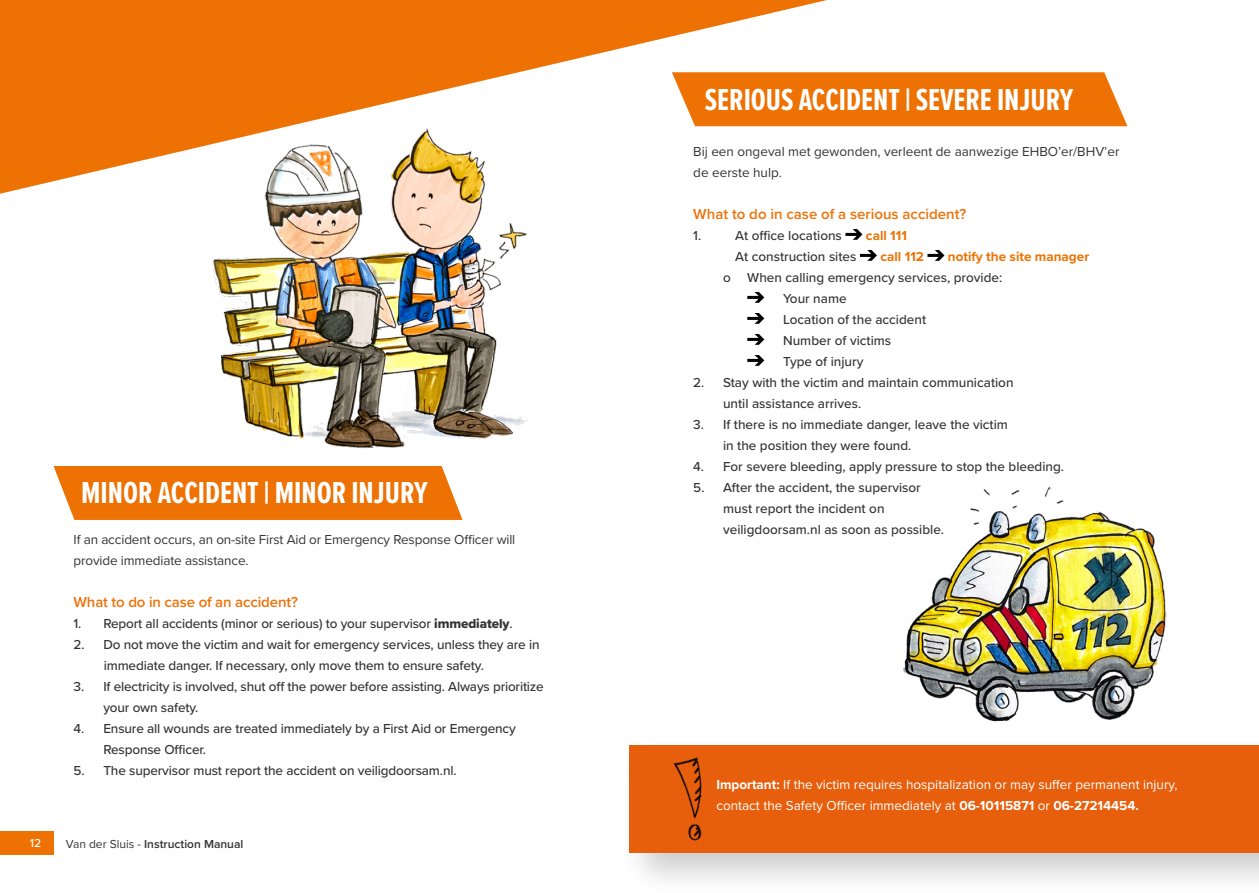
<style>
.page{position:relative;width:1259px;height:893px;background:#fff}
.page>*{position:absolute;margin:0;border:0;box-sizing:border-box;transform-origin:0 0}
.t1{font:700 31.5px "Proxima Nova Ex Cn";color:#fff}
.t2{font:600 15px "Proxima Nova";color:#ee7209}
.t3{font:500 13.5px/21px "Proxima Nova";color:#343434}
.t4{font:13.5px/21px "Proxima Nova";letter-spacing:-.01em;color:#343434}
.t5{font:13.5px/21px "Proxima Nova";color:#fff}
.t6{font:700 13.5px "Proxima Nova";color:#ee7203}
.t7{font:600 12px "Proxima Nova";color:#343434}
.t8{font:500 12px "Proxima Nova";color:#fff}
.s1{font-family:"Proxima Nova Extrabld";font-weight:400}
.s2{font-weight:400}
.s3{font-weight:700}
</style>
<div class="page">
<div style="left:54px;top:466px;width:408px;height:54px;background:#ee7203"></div>
<svg style="left:845px;top:229px;width:17px;height:11px"></svg>
<svg style="left:860px;top:250px;width:17px;height:11px"></svg>
<svg style="left:927px;top:250px;width:17px;height:11px"></svg>
<svg style="left:747px;top:292px;width:17px;height:11px"></svg>
<svg style="left:747px;top:313px;width:17px;height:11px"></svg>
<svg style="left:747px;top:334px;width:17px;height:11px"></svg>
<svg style="left:747px;top:355px;width:17px;height:11px"></svg>
<div style="left:827px;top:72px;width:300px;height:54px;background:#ee7203"></div>
<svg style="left:0;top:0;width:827px;height:194px;fill:#ee7203"></svg>
<img style="left:192px;top:113px;width:378px;height:363px">
<div style="left:619px;top:736px;width:640px;height:157px;background:#000;opacity:.2"></div>
<div style="left:629px;top:746px;width:630px;height:107px;background:#e75f0d"></div>
<img style="left:836px;top:486px;width:404px;height:401px">
<img style="left:638px;top:736px;width:108px;height:145px">
<div style="left:0;top:831px;width:54px;height:24px;background:#ee7203"></div>
<h1 class="t1" style="left:81px;top:470px;width:348px">MINOR ACCIDENT | MINOR INJURY</h1>
<p class="t4" style="left:74px;top:528px;width:443px">If an accident occurs, an on-site First Aid or Emergency Response Officer will provide immediate assistance.</p>
<p class="t2" style="left:74px;top:591px;width:226px">What to do in case of an accident?</p>
<p class="t3" style="left:74px;top:612px;width:440px">1. Report all accidents (minor or serious) to your supervisor <span class="s1">immediately</span>.</p>
<p class="t3" style="left:104px;top:633px;width:437px;text-indent:-30px">2. Do not move the victim and wait for emergency services, unless they are in immediate danger. If necessary, only move them to ensure safety.</p>
<p class="t3" style="left:103px;top:675px;width:442px;text-indent:-30px">3. If electricity is involved, shut off the power before assisting. Always prioritize your own safety.</p>
<p class="t3" style="left:103px;top:717px;width:414px;text-indent:-30px">4. Ensure all wounds are treated immediately by a First Aid or Emergency<br>Response Officer.</p>
<p class="t3" style="left:74px;top:759px;width:384px">5. The supervisor must report the accident on veiligdoorsam.nl.</p>
<p class="t8" style="left:30px;top:834px;width:13px">12</p>
<p class="t7" style="left:66px;top:835px;width:179px"><span class="s2">Van der Sluis -</span> Instruction Manual</p>
<h1 class="t1" style="left:705px;top:76px;width:370px">SERIOUS ACCIDENT | SEVERE INJURY</h1>
<p class="t4" style="left:693px;top:140px;width:428px">Bij een ongeval met gewonden, verleent de aanwezige EHBO’er/BHV’er de eerste hulp.</p>
<p class="t2" style="left:693px;top:203px;width:274px">What to do in case of a serious accident?</p>
<p class="t3" style="left:693px;top:224px;width:10px">1.</p>
<p class="t3" style="left:735px;top:224px;width:108px">At office locations</p>
<p class="t6" style="left:866px;top:225px;width:42px">call 111</p>
<p class="t3" style="left:735px;top:245px;width:123px">At construction sites</p>
<p class="t6" style="left:880px;top:246px;width:45px">call 112</p>
<p class="t6" style="left:948px;top:246px;width:143px">notify the site manager</p>
<p class="t3" style="left:783px;top:266px;width:221px;text-indent:-60px">o When calling emergency services, provide:<br>Your name<br>Location of the accident<br>Number of victims<br>Type of injury</p>
<p class="t3" style="left:723px;top:371px;width:292px;text-indent:-30px">2. Stay with the victim and maintain communication until assistance arrives.</p>
<p class="t3" style="left:723px;top:413px;width:286px;text-indent:-30px">3. If there is no immediate danger, leave the victim in the position they were found.</p>
<p class="t3" style="left:693px;top:455px;width:372px">4. For severe bleeding, apply pressure to stop the bleeding.</p>
<p class="t3" style="left:723px;top:476px;width:222px;text-indent:-30px">5. After the accident, the supervisor must report the incident on veiligdoorsam.nl as soon as possible.</p>
<p class="t5" style="left:716px;top:773px;width:463px"><span class="s3">Important:</span> If the victim requires hospitalization or may suffer permanent injury, contact the Safety Officer immediately at <span class="s3">06-10115871</span> or <span class="s3">06-27214454.</span></p>
</div>
